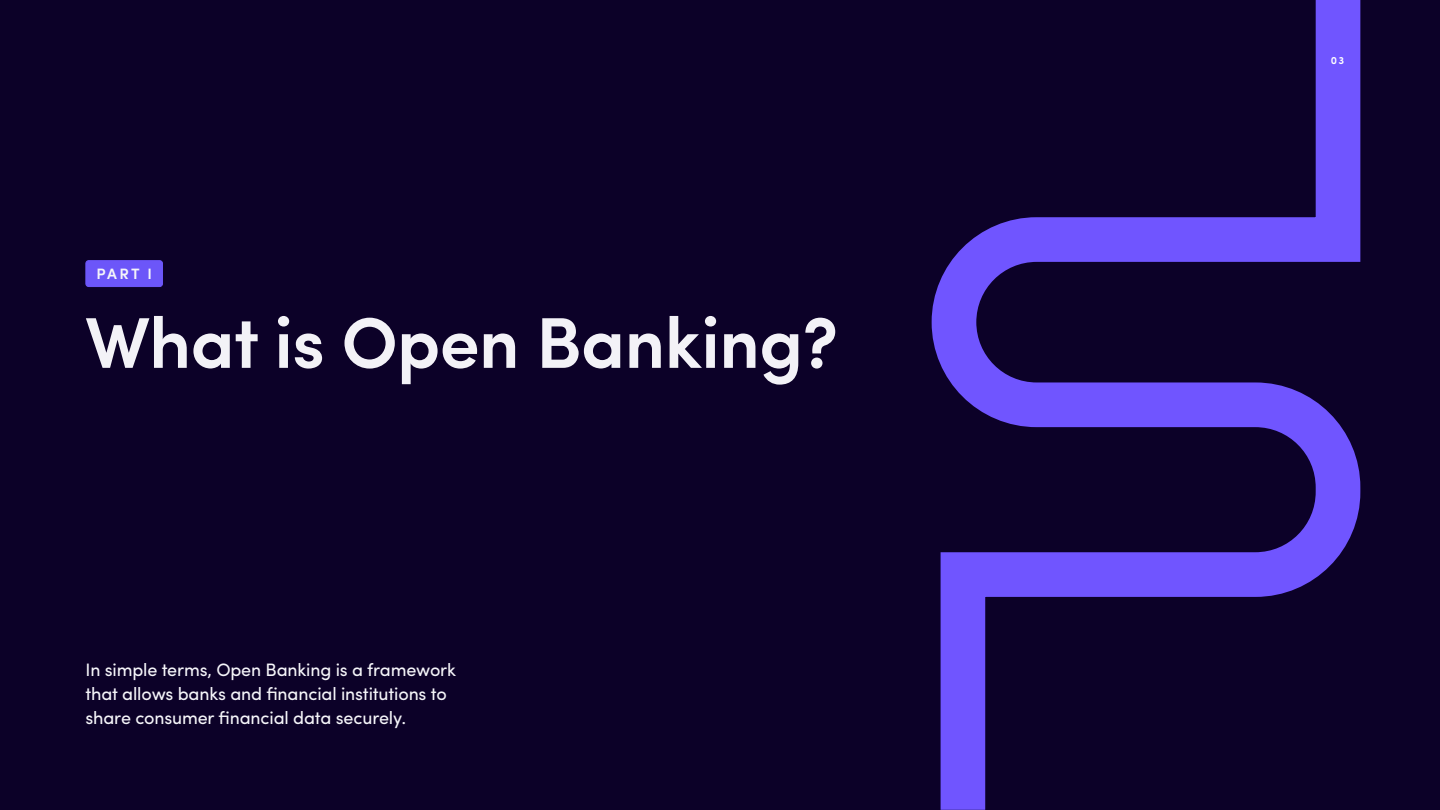
<style>
.page{position:relative;width:1440px;height:810px;background:#0c0128}
.page>*{position:absolute;margin:0;border:0;box-sizing:border-box;transform-origin:0 0}
.t1{font:600 72px "Sofia Pro";letter-spacing:-.01em;color:#f3f2f7}
.t2{font:18px/24px "Sofia Pro";letter-spacing:-.01em;color:#f5f5f9}
.t3{font:600 15px "Sofia Pro";color:#f5f5f9}
.t4{font:600 10.5px "Sofia Pro";color:#fff}
</style>
<div class="page">
<svg style="left:931px;top:0;width:430px;height:810px"></svg>
<div style="left:86px;top:261px;width:76px;height:26px;background:#6c56f9;border-radius:3px"></div>
<div style="left:86px;top:260px;width:77px;height:27px;border:1px solid #6c56f9;border-radius:3px"></div>
<p class="t3" style="left:96px;top:263px;width:57px">PART I</p>
<h1 class="t1" style="left:86px;top:288px;width:754px">What is Open Banking?</h1>
<p class="t2" style="left:86px;top:657px;width:372px">In simple terms, Open Banking is a framework that allows banks and financial institutions to share consumer financial data securely.</p>
<p class="t4" style="left:1331px;top:52px;width:15px">03</p>
</div>
